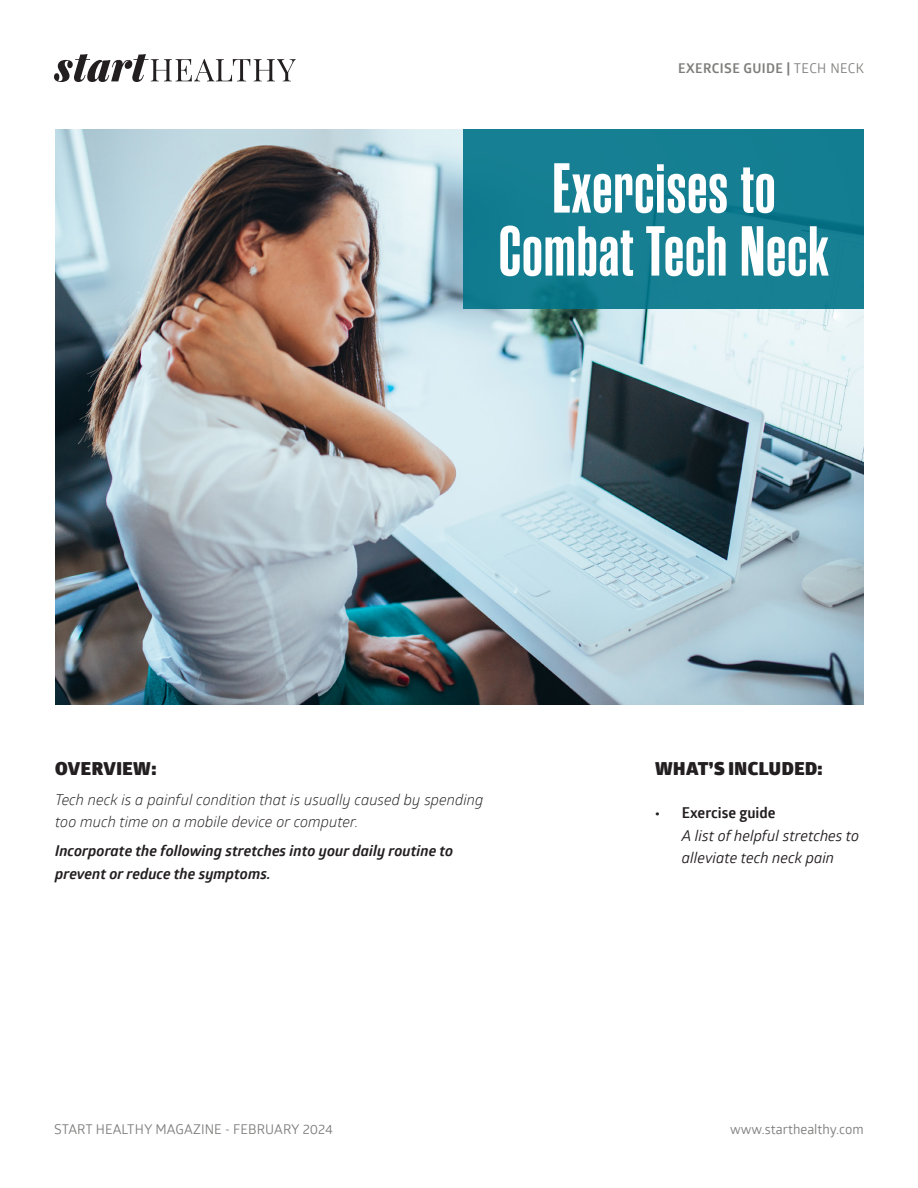
<style>
.page{position:relative;width:918px;height:1188px;background:#fff}
.page>*{position:absolute;margin:0;border:0;box-sizing:border-box;transform-origin:0 0}
.t1{font:700 70.5px "Rama Gothic M";letter-spacing:.015em;color:#fff}
.Subhead{font:900 18px "Glober";letter-spacing:.03em;color:#231f20}
.Body_Copy{font:italic 15px/22.5px "Glober";color:#231f20}
.Body_Copy-2{font:italic 700 15px/22.5px "Glober";color:#231f20}
.t2{font:italic 15px/22.5px "Glober";color:#231f20}
.t3{font:13.5px "Glober";color:#7d7e7c}
.Title_of_Printable{font:700 13.5px "Glober";letter-spacing:.03em;color:#7d7e7c}
.s1{font-weight:400}
.s2{font-weight:700;font-style:normal}
</style>
<div class="page">
<svg style="left:54px;top:54px;width:242px;height:28px"></svg>
<img style="left:55px;top:130px;width:809px;height:574px">
<div style="left:463px;top:130px;width:401px;height:179px;background:#157f92"></div>
<p class="Title_of_Printable" style="left:678px;top:59px;width:187px">EXERCISE GUIDE | <span class="s1">TECH NECK</span></p>
<p class="t1" style="left:552px;top:152px;width:225px">Exercises to</p>
<p class="t1" style="left:499px;top:215px;width:331px">Combat Tech Neck</p>
<p class="Subhead" style="left:55px;top:755px;width:103px">OVERVIEW:</p>
<p class="Body_Copy" style="left:55px;top:787px;width:430px">Tech neck is a painful condition that is usually caused by spending too much time on a mobile device or computer.</p>
<p class="Body_Copy-2" style="left:55px;top:840px;width:400px">Incorporate the following stretches into your daily routine to prevent or reduce the symptoms.</p>
<p class="t3" style="left:54px;top:1120px;width:280px">START HEALTHY MAGAZINE - FEBRUARY 2024</p>
<p class="Subhead" style="left:655px;top:755px;width:169px">WHAT’S INCLUDED:</p>
<p class="t2" style="left:682px;top:801px;width:179px;text-indent:-27px"><span class="s2">• Exercise guide<br></span>A list of helpful stretches to alleviate tech neck pain</p>
<p class="t3" style="left:730px;top:1120px;width:135px">www.starthealthy.com</p>
</div>
